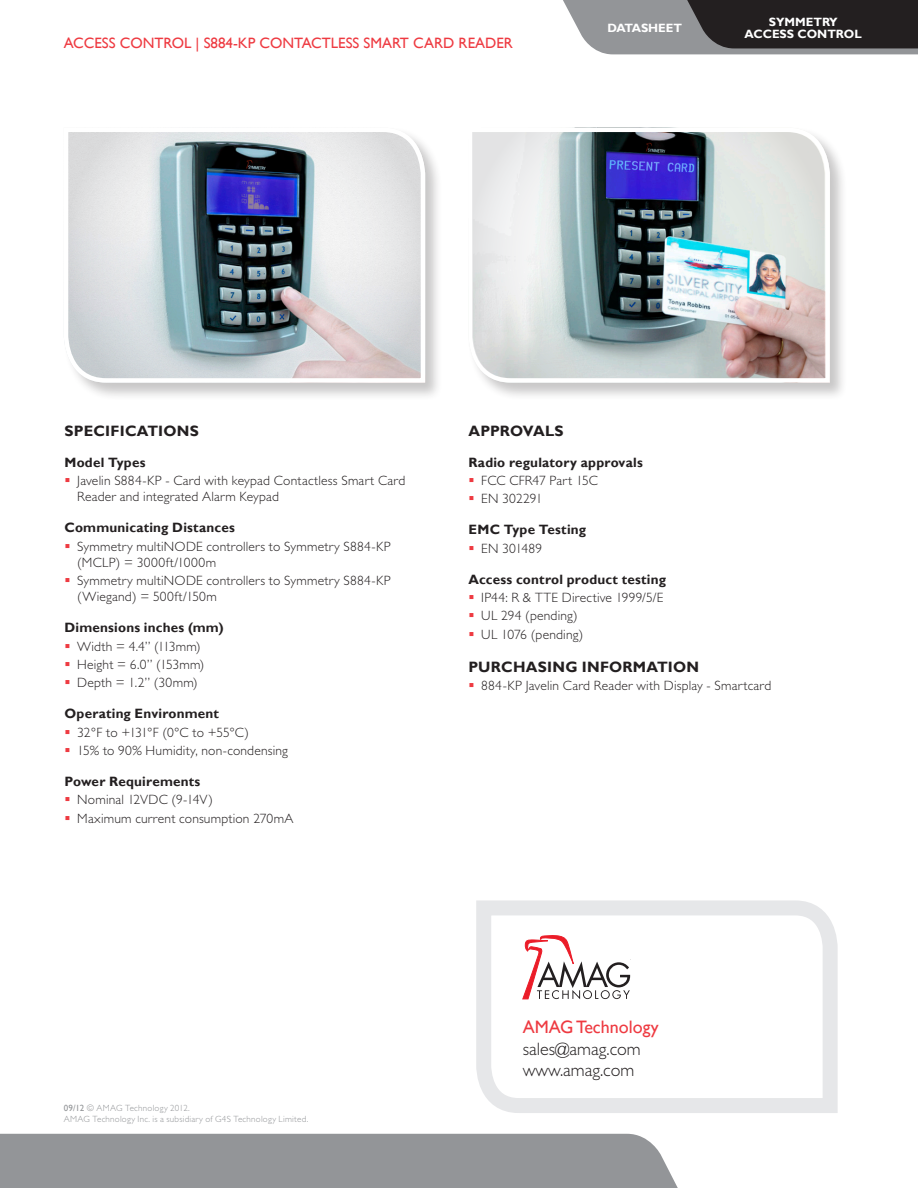
<style>
.page{position:relative;width:918px;height:1188px;background:#fff}
.page>*{position:absolute;margin:0;border:0;box-sizing:border-box;transform-origin:0 0}
.t1{font:300 18px/21.6px "Gill Sans Std";color:#231f20}
.t2{font:18px "Gill Sans";color:#ee3a41}
.t3{font:15px "Gill Sans";color:#ee3a41}
.t4{font:700 15px "Gill Sans";letter-spacing:.015em;color:#231f20}
.t5{font:300 13.5px/18.3px "Gill Sans Std";letter-spacing:.015em;color:#231f20}
.t6{font:700 13.5px "Gill Sans";letter-spacing:.015em;color:#231f20}
.t7{font:700 12px/12px "Gill Sans";color:#fff;text-align:center}
.t8{font:300 9px/10.5px "Gill Sans Std";letter-spacing:.025em;color:#939598}
.s1{font-family:"Gill Sans";font-weight:400}
</style>
<div class="page">
<svg style="left:563px;top:0;width:355px;height:54px;background:#5a595a"></svg>
<svg style="left:476px;top:900px;width:362px;height:213px"></svg>
<div style="left:0;top:1134px;width:678px;height:54px;background:#939598"></div>
<svg style="left:523px;top:936px;width:107px;height:63px"></svg>
<div style="left:63px;top:127px;width:380px;height:274px;background:#231f20;opacity:.25"></div>
<svg style="left:63px;top:127px;width:364px;height:257px;background:#b2b8c1"></svg>
<div style="left:468px;top:127px;width:380px;height:274px;background:#231f20;opacity:.25"></div>
<img style="left:468px;top:127px;width:363px;height:257px">
<p class="t3" style="left:64px;top:34px;width:451px">ACCESS CONTROL | S884-KP CONTACTLESS SMART CARD READER</p>
<p class="t7" style="left:608px;top:22px;width:34px">Datash</p>
<p class="t7" style="left:658px;top:22px;width:25px">eet</p>
<p class="t7" style="left:745px;top:16px;width:119px">Symmetry<br>Access Control</p>
<p class="t4" style="left:65px;top:421px;width:133px">Specifications</p>
<p class="t6" style="left:65px;top:454px;width:82px">M odel Types</p>
<p class="t5" style="left:77px;top:472px;width:330px;line-height:16.2px">Javelin S884-KP - Card with keypad Contactless Smart Card<br>Reader and integrated Alarm Keypad</p>
<p class="t6" style="left:65px;top:520px;width:172px">Communicating Distances</p>
<p class="t5" style="left:77px;top:538px;width:315px;line-height:16.2px">Symmetry multiNODE controllers to Symmetry S884-KP (MCLP) = 3000ft/1000m</p>
<p class="t5" style="left:77px;top:573px;width:315px;line-height:16.2px">Symmetry multiNODE controllers to Symmetry S884-KP (Wiegand) = 500ft/150m</p>
<p class="t6" style="left:65px;top:620px;width:161px">Dimensions inches (mm)</p>
<p class="t5" style="left:77px;top:637px;width:129px">Width = 4.4” (113mm)<br>Height = 6.0” (153mm)<br>Depth = 1.2” (30mm)</p>
<p class="t6" style="left:65px;top:706px;width:156px">Operating Environment</p>
<p class="t5" style="left:77px;top:723px;width:212px">32°F to +131°F (0°C to +55°C)<br>15% to 90% Humidity, non-condensing</p>
<p class="t6" style="left:64px;top:773px;width:137px">Power Requirements</p>
<p class="t5" style="left:77px;top:791px;width:218px">Nominal 12VDC (9-14V)<br>Maximum current consumption 270mA</p>
<p class="t4" style="left:468px;top:421px;width:24px">APPRO</p>
<p class="t4" style="left:523px;top:421px;width:42px">VALS</p>
<p class="t6" style="left:468px;top:454px;width:176px">Radio regulatory approvals</p>
<p class="t5" style="left:481px;top:471px;width:118px">FCC CFR47 Part 15C<br>EN 302291</p>
<p class="t6" style="left:468px;top:522px;width:11px">EMC</p>
<p class="t6" style="left:504px;top:522px;width:84px">Type Testing</p>
<p class="t5" style="left:481px;top:539px;width:62px">EN 301489</p>
<p class="t6" style="left:468px;top:571px;width:199px">Access control product testing</p>
<p class="t5" style="left:481px;top:589px;width:184px">IP44: R &amp; TTE Directive 1999/5/E<br>UL 294 (pending)<br>UL 1076 (pending)</p>
<p class="t4" style="left:468px;top:658px;width:12px">PURC</p>
<p class="t4" style="left:513px;top:658px;width:109px">HASING IN FORM</p>
<p class="t4" style="left:647px;top:658px;width:22px">ATION</p>
<p class="t5" style="left:481px;top:676px;width:292px">884-KP Javelin Card Reader with Display - Smartcard</p>
<p class="t8" style="left:64px;top:1103px;width:246px"><span class="s1">09/12</span> © AMAG Technology 2012.<br>AMAG Technology Inc. is a subsidiary of G4S Technology Limited.</p>
<h1 class="t2" style="left:523px;top:1017px;width:137px">AMAG Technology</h1>
<h1 class="t1" style="left:523px;top:1038px;width:120px">sales@amag.com www.amag.com</h1>
</div>
